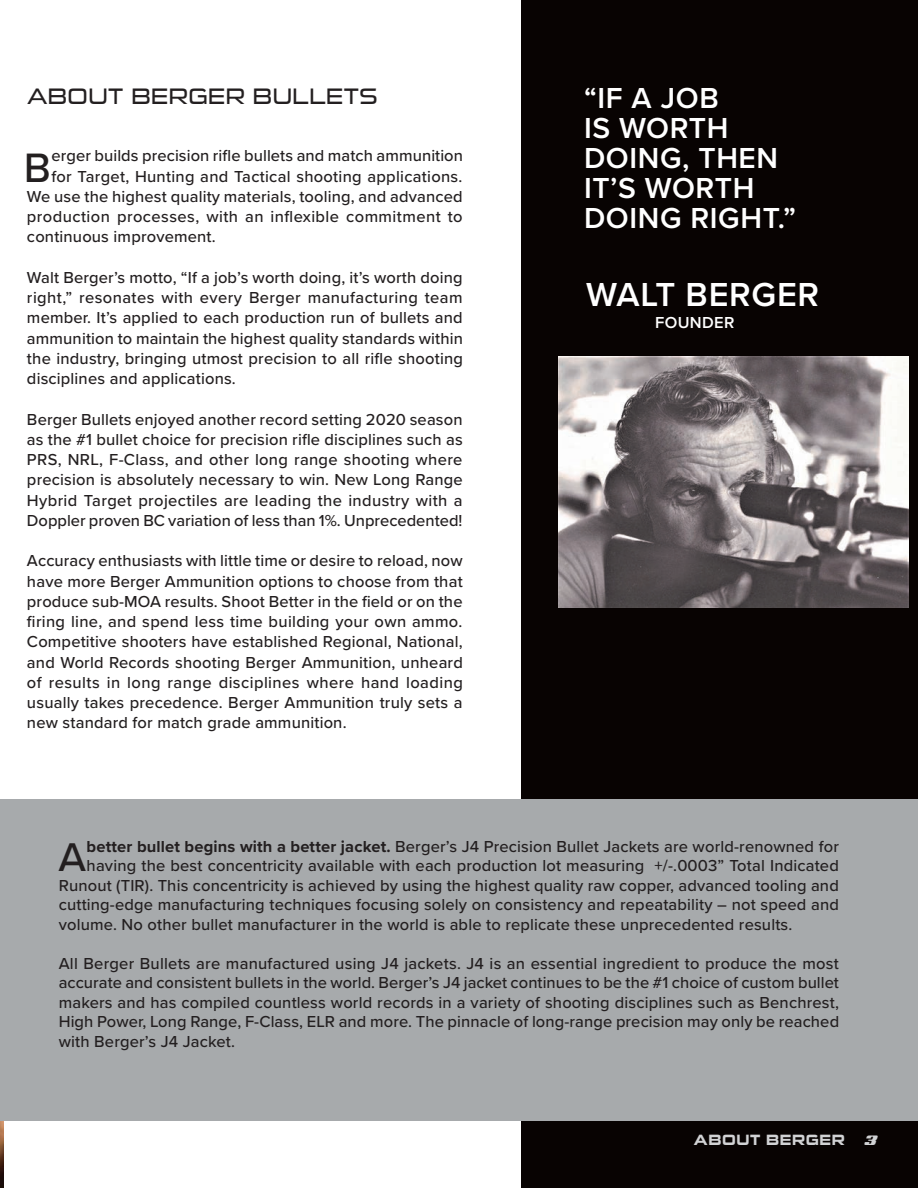
<style>
.page{position:relative;width:918px;height:1188px;background:#fff}
.page>*{position:absolute;margin:0;border:0;box-sizing:border-box;transform-origin:0 0}
.t1{font:500 42.6px "Proxima Nova";color:#231f20}
.t2{font:500 41.55px "Proxima Nova";color:#231f20}
.t3{font:600 34.5px "Proxima Nova";letter-spacing:.02em;color:#fff}
.t4{font:600 30px/30px "Proxima Nova";letter-spacing:.02em;color:#fff}
.t5{font:22.5px "Sui Generis Bk";letter-spacing:.02em;color:#231f20}
.t6{font:500 16.5px/20.2px "Proxima Nova";letter-spacing:.01em;color:#231f20;text-align:justify}
.t7{font:600 16.5px "Proxima Nova";letter-spacing:.02em;color:#fff}
.t8{font:700 15px "Sui Generis Rg";letter-spacing:.04em;color:#d1d2d4}
.s1{font-weight:700}
</style>
<div class="page">
<div style="left:521px;top:0;width:397px;height:1188px;background:#080302"></div>
<img style="left:0;top:1121px;width:3px;height:67px">
<div style="left:0;top:799px;width:918px;height:322px;background:#a7aaac"></div>
<img style="left:558px;top:356px;width:350px;height:252px">
<h3 class="t5" style="left:27px;top:83px;width:352px">ABOUT BERGER BULLETS</h3>
<h1 class="t1" style="left:24px;top:136px;width:29px">B</h1>
<p class="t6" style="left:51px;top:145px;width:413px">erger builds precision rifle bullets and match ammunition</p>
<p class="t6" style="left:51px;top:165px;width:413px">for Target, Hunting and Tactical shooting applications.</p>
<p class="t6" style="left:27px;top:186px;width:437px">We use the highest quality materials, tooling, and advanced</p>
<p class="t6" style="left:27px;top:206px;width:437px">production processes, with an inflexible commitment to</p>
<p class="t6" style="left:27px;top:226px;width:190px">continuous improvement.</p>
<p class="t6" style="left:27px;top:267px;width:438px">Walt Berger’s motto, “If a job’s worth doing, it’s worth doing right,” resonates with every Berger manufacturing team member. It’s applied to each production run of bullets and ammunition to maintain the highest quality standards within the industry, bringing utmost precision to all rifle shooting disciplines and applications.</p>
<p class="t6" style="left:27px;top:408px;width:437px">Berger Bullets enjoyed another record setting 2020 season as the #1 bullet choice for precision rifle disciplines such as PRS, NRL, F-Class, and other long range shooting where precision is absolutely necessary to win. New Long Range Hybrid Target projectiles are leading the industry with a Doppler proven BC variation of less than 1%. Unprecedented!</p>
<p class="t6" style="left:27px;top:550px;width:437px">Accuracy enthusiasts with little time or desire to reload, now have more Berger Ammunition options to choose from that produce sub-MOA results. Shoot Better in the field or on the firing line, and spend less time building your own ammo.<br>Competitive shooters have established Regional, National, and World Records shooting Berger Ammunition, unheard of results in long range disciplines where hand loading usually takes precedence. Berger Ammunition truly sets a new standard for match grade ammunition.</p>
<h3 class="t4" style="left:584px;top:82px;width:214px">“IF A JOB<br>IS WORTH<br>DOING, THEN<br>IT’S WORTH<br>DOING RIGHT.”</h3>
<h3 class="t3" style="left:586px;top:269px;width:235px">WALT BERGER</h3>
<p class="t7" style="left:655px;top:310px;width:81px">FOUNDER</p>
<h2 class="t2" style="left:59px;top:826px;width:29px">A</h2>
<p class="t6" style="left:87px;top:835px;width:754px"><span class="s1">better bullet begins with a better jacket.</span> Berger’s J4 Precision Bullet Jackets are world-renowned for</p>
<p class="t6" style="left:87px;top:855px;width:754px">having the best concentricity available with each production lot measuring +/-.0003” Total Indicated</p>
<p class="t6" style="left:59px;top:874px;width:782px">Runout (TIR). This concentricity is achieved by using the highest quality raw copper, advanced tooling and</p>
<p class="t6" style="left:59px;top:894px;width:782px">cutting-edge manufacturing techniques focusing solely on consistency and repeatability – not speed and</p>
<p class="t6" style="left:59px;top:913px;width:735px">volume. No other bullet manufacturer in the world is able to replicate these unprecedented results.</p>
<p class="t6" style="left:59px;top:953px;width:782px;line-height:19.5px">All Berger Bullets are manufactured using J4 jackets. J4 is an essential ingredient to produce the most accurate and consistent bullets in the world. Berger’s J4 jacket continues to be the #1 choice of custom bullet makers and has compiled countless world records in a variety of shooting disciplines such as Benchrest, High Power, Long Range, F-Class, ELR and more. The pinnacle of long-range precision may only be reached with Berger’s J4 Jacket.</p>
<p class="t8" style="left:694px;top:1131px;width:184px">ABOUT BERGER ✓</p>
</div>
